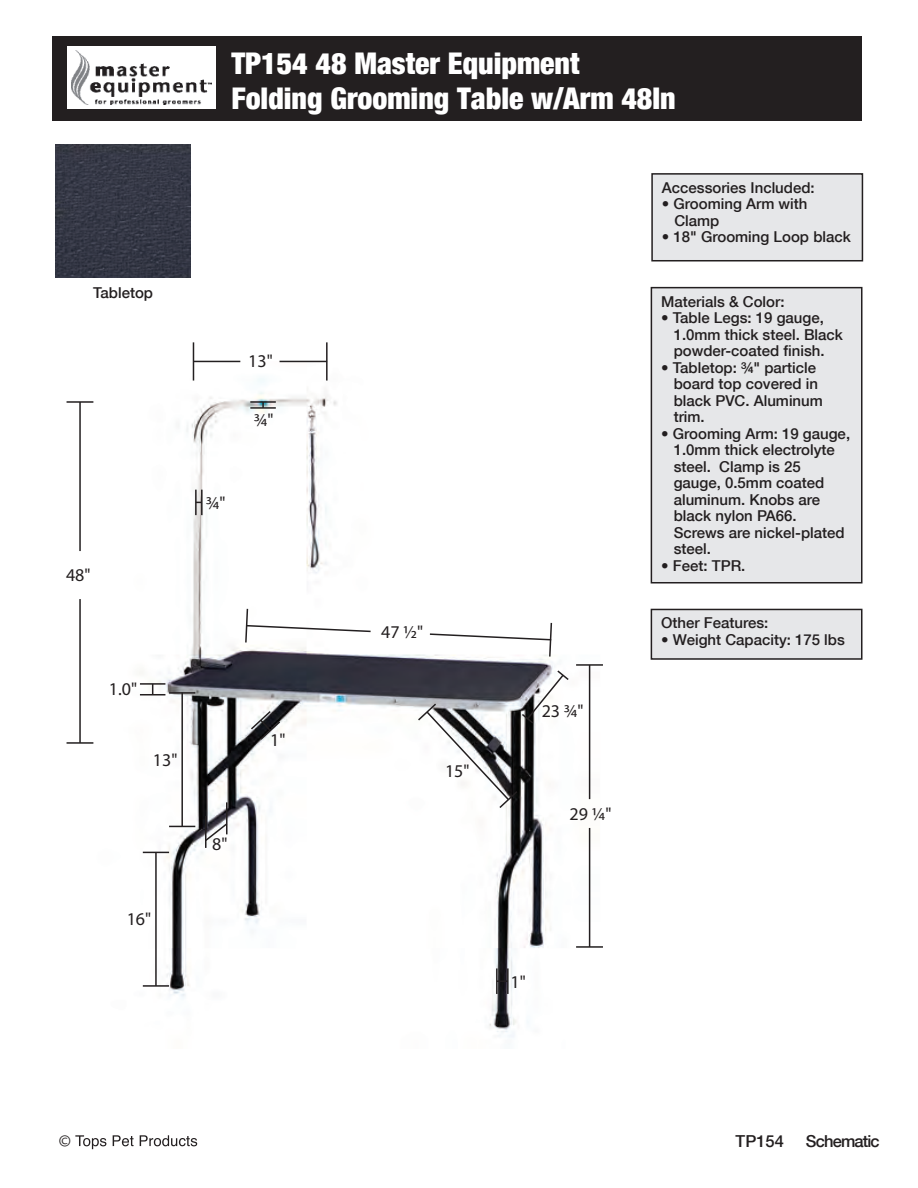
<style>
.page{position:relative;width:918px;height:1188px;background:#fff}
.page>*{position:absolute;margin:0;border:0;box-sizing:border-box;transform-origin:0 0}
.t1{font:900 condensed 29.85px/35.8px "Helvetica Neue";color:#fff}
.t2{font:18px "Myriad Pro";color:#231f20}
.t3{font:18px "Myriad";color:#231f20}
.t4{font:500 16.5px "Helvetica Neue";letter-spacing:-.05em;color:#231f20}
.t5{font:500 15px/16.5px "Helvetica Neue";color:#231f20}
</style>
<div class="page">
<img style="left:66px;top:361px;width:634px;height:676px">
<svg style="left:75px;top:1135px;width:31px;height:14px"></svg>
<svg style="left:140px;top:1135px;width:57px;height:11px"></svg>
<svg style="left:113px;top:1135px;width:21px;height:11px"></svg>
<div style="left:52px;top:36px;width:810px;height:85px;background:#231f20"></div>
<div style="left:68px;top:46px;width:148px;height:63px;background:#fff"></div>
<img style="left:72px;top:50px;width:140px;height:54px">
<hr style="left:589px;top:665px;width:1px;height:134px;background:#231f20">
<hr style="left:589px;top:828px;width:1px;height:119px;background:#231f20">
<hr style="left:576px;top:664px;width:27px;height:2px;background:#231f20">
<hr style="left:576px;top:946px;width:27px;height:2px;background:#231f20">
<hr style="left:79px;top:402px;width:2px;height:149px;background:#231f20">
<hr style="left:79px;top:599px;width:2px;height:144px;background:#231f20">
<hr style="left:67px;top:401px;width:26px;height:2px;background:#231f20">
<hr style="left:67px;top:742px;width:26px;height:2px;background:#231f20">
<svg style="left:244px;top:607px;width:128px;height:37px"></svg>
<svg style="left:428px;top:621px;width:125px;height:37px"></svg>
<hr style="left:193px;top:342px;width:1px;height:39px;background:#231f20">
<hr style="left:326px;top:342px;width:2px;height:39px;background:#231f20">
<hr style="left:193px;top:361px;width:47px;height:1px;background:#231f20">
<hr style="left:280px;top:361px;width:47px;height:1px;background:#231f20">
<div style="left:651px;top:173px;width:212px;height:88px;background:#e6e7e9;border:2px solid #231f20"></div>
<hr style="left:140px;top:683px;width:25px;height:2px;background:#231f20">
<svg style="left:140px;top:684px;width:25px;height:11px"></svg>
<svg style="left:416px;top:669px;width:154px;height:141px"></svg>
<svg style="left:249px;top:709px;width:33px;height:32px"></svg>
<hr style="left:496px;top:968px;width:2px;height:26px;background:#231f20">
<hr style="left:507px;top:968px;width:2px;height:26px;background:#231f20">
<svg style="left:497px;top:980px;width:10px;height:2px"></svg>
<hr style="left:169px;top:692px;width:26px;height:2px;background:#231f20">
<svg style="left:169px;top:826px;width:26px;height:1px"></svg>
<hr style="left:181px;top:692px;width:2px;height:134px;background:#231f20">
<svg style="left:143px;top:852px;width:26px;height:1px"></svg>
<hr style="left:143px;top:985px;width:26px;height:2px;background:#231f20">
<hr style="left:155px;top:852px;width:2px;height:134px;background:#231f20">
<hr style="left:250px;top:401px;width:26px;height:2px;background:#231f20">
<hr style="left:250px;top:407px;width:26px;height:2px;background:#231f20">
<hr style="left:195px;top:490px;width:2px;height:25px;background:#231f20">
<hr style="left:201px;top:490px;width:2px;height:25px;background:#231f20">
<img style="left:56px;top:145px;width:135px;height:133px">
<hr style="left:205px;top:816px;width:2px;height:32px;background:#231f20">
<hr style="left:226px;top:802px;width:2px;height:32px;background:#231f20">
<svg style="left:204px;top:822px;width:25px;height:21px"></svg>
<div style="left:651px;top:287px;width:212px;height:297px;background:#e6e7e9;border:2px solid #231f20"></div>
<div style="left:651px;top:609px;width:212px;height:51px;background:#e6e7e9;border:2px solid #231f20"></div>
<p class="t5" style="left:93px;top:284px;width:61px">Tabletop</p>
<p class="t2" style="left:66px;top:563px;width:26px">48"</p>
<p class="t2" style="left:109px;top:678px;width:30px">1.0"</p>
<p class="t2" style="left:153px;top:748px;width:26px">13"</p>
<p class="t2" style="left:127px;top:908px;width:26px">16"</p>
<h1 class="t1" style="left:231px;top:43px;width:446px">TP154 48 Master Equipment<br>Folding Grooming Table w/Arm 48In</h1>
<p class="t2" style="left:248px;top:350px;width:26px">13"</p>
<p class="t2" style="left:254px;top:409px;width:21px">¾"</p>
<p class="t2" style="left:206px;top:492px;width:21px">¾"</p>
<p class="t2" style="left:212px;top:833px;width:17px">8"</p>
<p class="t2" style="left:270px;top:729px;width:17px">1"</p>
<p class="t2" style="left:381px;top:621px;width:44px">47 ½"</p>
<p class="t2" style="left:445px;top:760px;width:26px">15"</p>
<p class="t2" style="left:542px;top:700px;width:44px">23 ¾"</p>
<p class="t2" style="left:570px;top:803px;width:44px">29 ¼"</p>
<p class="t5" style="left:662px;top:179px;width:154px">Accessories Included:</p>
<p class="t5" style="left:674px;top:195px;width:135px;text-indent:-13px">• Grooming Arm with<br>Clamp</p>
<p class="t5" style="left:662px;top:228px;width:190px">• 18" Grooming Loop black</p>
<p class="t5" style="left:661px;top:292px;width:125px">Materials &amp; Color:</p>
<p class="t5" style="left:674px;top:309px;width:171px;text-indent:-13px">• Table Legs: 19 gauge,<br>1.0mm thick steel. Black powder-coated finish.</p>
<p class="t5" style="left:674px;top:358px;width:151px;text-indent:-13px">• Tabletop: ¾" particle board top covered in black PVC. Aluminum trim.</p>
<p class="t5" style="left:674px;top:424px;width:178px;text-indent:-13px">• Grooming Arm: 19 gauge,<br>1.0mm thick electrolyte steel. Clamp is 25 gauge, 0.5mm coated aluminum. Knobs are black nylon PA66.<br>Screws are nickel-plated steel.</p>
<p class="t5" style="left:661px;top:556px;width:86px">• Feet: TPR.</p>
<p class="t5" style="left:661px;top:614px;width:109px">Other Features:</p>
<p class="t5" style="left:661px;top:631px;width:185px">• Weight Capacity: 175 lbs</p>
<p class="t2" style="left:511px;top:971px;width:17px">1"</p>
<p class="t3" style="left:59px;top:1132px;width:14px">©</p>
<p class="t4" style="left:736px;top:1128px;width:50px">TP154</p>
<p class="t4" style="left:806px;top:1128px;width:75px">Schematic</p>
</div>
